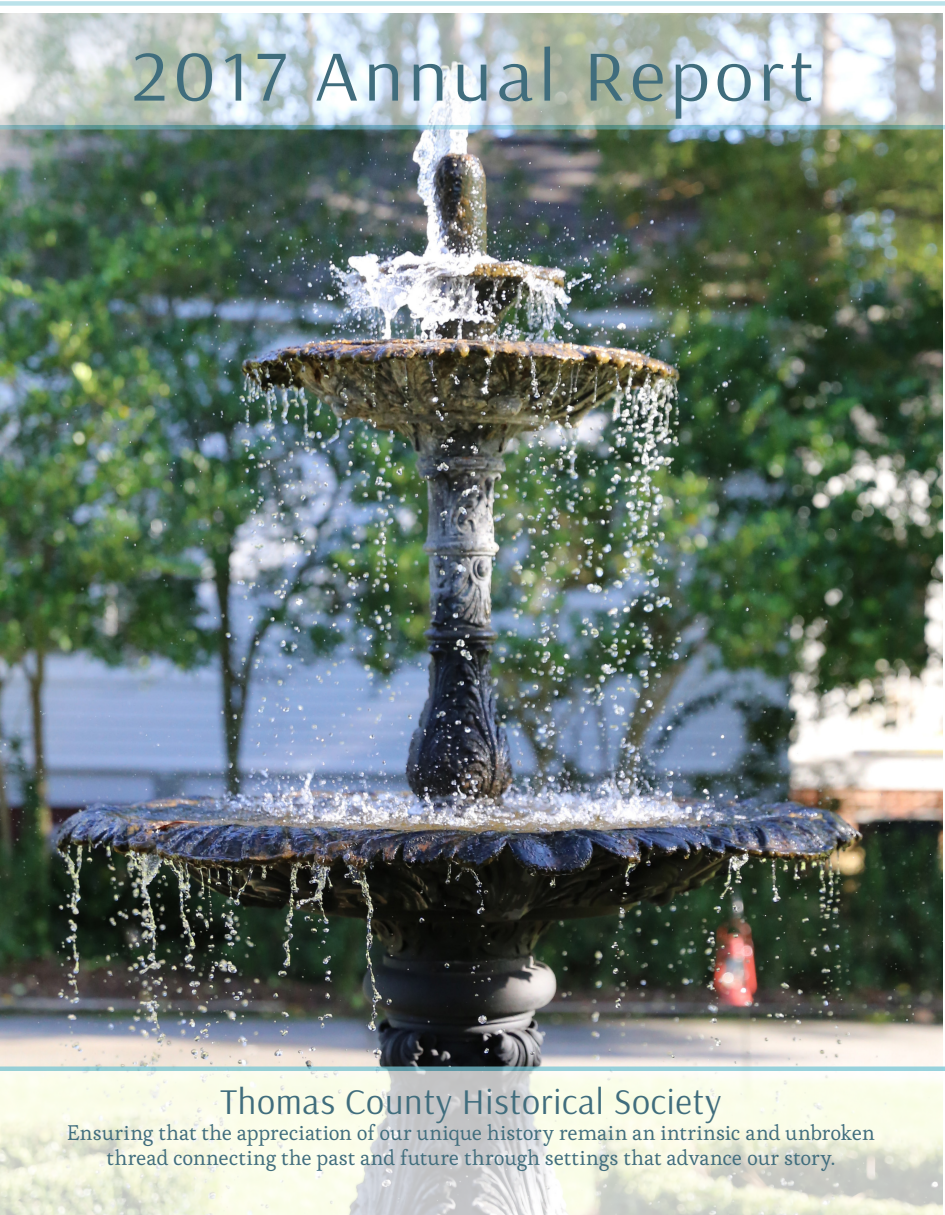
<style>
.page{position:relative;width:945px;height:1215px;background:#fff}
.page>*{position:absolute;margin:0;border:0;box-sizing:border-box;transform-origin:0 0}
.t1{font:72px "Arsenal";letter-spacing:.06em;color:#406d7d;scale:1.08 1}
.t2{font:36px "Arsenal";letter-spacing:.02em;color:#406d7d}
.t3{font:21px/25.2px "Esteban";color:#406d7d;text-align:center}
</style>
<div class="page">
<img style="left:1px;top:129px;width:941px;height:937px">
<svg style="left:0;top:1px;width:945px;height:128px"></svg>
<svg style="left:0;top:1066px;width:945px;height:149px;background:#e8ecdf"></svg>
<p class="t1" style="left:131px;top:28px;width:634px">2017 Annual Report</p>
<p class="t2" style="left:221px;top:1078px;width:502px">Thomas County Historical Society</p>
<p class="t3" style="left:67px;top:1120px;width:809px">Ensuring that the appreciation of our unique history remain an intrinsic and unbroken thread connecting the past and future through settings that advance our story.</p>
</div>
